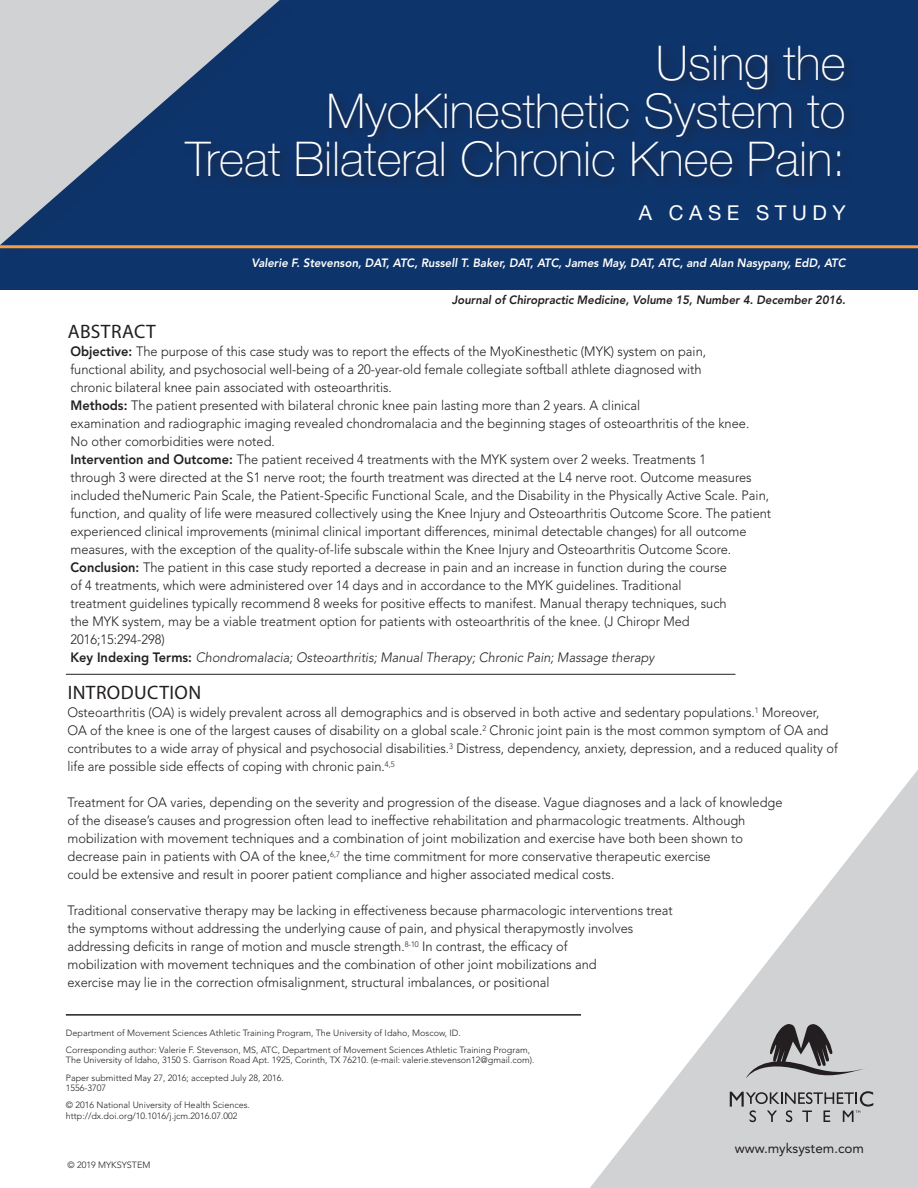
<style>
.page{position:relative;width:918px;height:1188px;background:#fff}
.page>*{position:absolute;margin:0;border:0;box-sizing:border-box;transform-origin:0 0}
.t1{font:100 48px/48px "Helvetica Neue";color:#fff;text-align:right}
.t2{font:20.4px "Helvetica Neue";letter-spacing:.27em;color:#fff}
.t3{font:19.5px "Myriad Pro";letter-spacing:.02em;color:#231f20}
.t4{font:300 13.5px/18px "Avenir";color:#231f20;scale:.95 1}
.t5{font:13.5px "Avenir";color:#231f20}
.t6{font:italic 800 12px "Avenir";color:#fff;scale:.95 1}
.t7{font:italic 800 12px "Avenir";color:#231f20;scale:.95 1}
.t8{font:300 9px/17.2px "Avenir";color:#231f20}
.s1{font-weight:800}
.s2{font-style:italic}
</style>
<div class="page">
<div style="left:0;top:0;width:918px;height:289px;background:#0e346c"></div>
<svg style="left:590px;top:770px;width:328px;height:418px"></svg>
<svg style="left:0;top:0;width:280px;height:245px;fill:#d1d2d4"></svg>
<svg style="left:746px;top:1024px;width:122px;height:55px;background:#a2a1a3"></svg>
<svg style="left:730px;top:1091px;width:143px;height:31px;background:#afafb1"></svg>
<hr style="left:0;top:245px;width:918px;height:3px;background:#f89c3d">
<div style="left:182px;top:42px;width:675px;height:148px;background:#0e336a"></div>
<hr style="left:66px;top:1014px;width:515px;height:2px;background:#231f20">
<hr style="left:66px;top:674px;width:669px;height:1px;background:#231f20">
<h1 class="t1" style="left:185px;top:39px;width:662px">Using the<br>MyoKinesthetic System to<br>Treat Bilateral Chronic Knee Pain:</h1>
<h2 class="t2" style="left:639px;top:201px;width:208px">A CASE STUDY</h2>
<p class="t6" style="left:251px;top:256px;width:627px">Valerie F. Stevenson, DAT, ATC, Russell T. Baker, DAT, ATC, James May, DAT, ATC, and Alan Nasypany, EdD, ATC</p>
<p class="t7" style="left:452px;top:293px;width:416px">Journal of Chiropractic Medicine, Volume 15, Number 4. December 2016.</p>
<h3 class="t3" style="left:68px;top:319px;width:90px">ABSTRACT</h3>
<p class="t4" style="left:70px;top:342px;width:739px"><span class="s1">Objective:</span> The purpose of this case study was to report the effects of the MyoKinesthetic (MYK) system on pain,<br>functional ability, and psychosocial well-being of a 20-year-old female collegiate softball athlete diagnosed with<br>chronic bilateral knee pain associated with osteoarthritis.<br><span class="s1">Methods:</span> The patient presented with bilateral chronic knee pain lasting more than 2 years. A clinical<br>examination and radiographic imaging revealed chondromalacia and the beginning stages of osteoarthritis of the knee.<br>No other comorbidities were noted.<br><span class="s1">Intervention and Outcome:</span> The patient received 4 treatments with the MYK system over 2 weeks. Treatments 1<br>through 3 were directed at the S1 nerve root; the fourth treatment was directed at the L4 nerve root. Outcome measures included theNumeric Pain Scale, the Patient-Specific Functional Scale, and the Disability in the Physically Active Scale. Pain, function, and quality of life were measured collectively using the Knee Injury and Osteoarthritis Outcome Score. The patient experienced clinical improvements (minimal clinical important differences, minimal detectable changes) for all outcome measures, with the exception of the quality-of-life subscale within the Knee Injury and Osteoarthritis Outcome Score.<br><span class="s1">Conclusion:</span> The patient in this case study reported a decrease in pain and an increase in function during the course<br>of 4 treatments, which were administered over 14 days and in accordance to the MYK guidelines. Traditional<br>treatment guidelines typically recommend 8 weeks for positive effects to manifest. Manual therapy techniques, such<br>the MYK system, may be a viable treatment option for patients with osteoarthritis of the knee. (J Chiropr Med 2016;15:294-298)<br><span class="s1">Key Indexing Terms:</span> <span class="s2">Chondromalacia; Osteoarthritis; Manual Therapy; Chronic Pain; Massage therapy</span></p>
<h3 class="t3" style="left:68px;top:681px;width:135px">INTRODUCTION</h3>
<p class="t4" style="left:67px;top:704px;width:812px">Osteoarthritis (OA) is widely prevalent across all demographics and is observed in both active and sedentary populations.<sup>1</sup> Moreover, OA of the knee is one of the largest causes of disability on a global scale.<sup>2</sup> Chronic joint pain is the most common symptom of OA and contributes to a wide array of physical and psychosocial disabilities.<sup>3</sup> Distress, dependency, anxiety, depression, and a reduced quality of life are possible side effects of coping with chronic pain.<sup>4,5</sup></p>
<p class="t4" style="left:67px;top:794px;width:754px">Treatment for OA varies, depending on the severity and progression of the disease. Vague diagnoses and a lack of knowledge of the disease’s causes and progression often lead to ineffective rehabilitation and pharmacologic treatments. Although mobilization with movement techniques and a combination of joint mobilization and exercise have both been shown to decrease pain in patients with OA of the knee,<sup>6,7</sup> the time commitment for more conservative therapeutic exercise<br>could be extensive and result in poorer patient compliance and higher associated medical costs.</p>
<p class="t4" style="left:67px;top:902px;width:639px">Traditional conservative therapy may be lacking in effectiveness because pharmacologic interventions treat the symptoms without addressing the underlying cause of pain, and physical therapymostly involves addressing deficits in range of motion and muscle strength.<sup>8-10</sup> In contrast, the efficacy of<br>mobilization with movement techniques and the combination of other joint mobilizations and<br>exercise may lie in the correction ofmisalignment, structural imbalances, or positional</p>
<p class="t8" style="left:66px;top:1024px;width:466px">Department of Movement Sciences Athletic Training Program, The University of Idaho, Moscow, ID.<br>Corresponding author: Valerie F. Stevenson, MS, ATC, Department of Movement Sciences Athletic Training Program,</p>
<p class="t8" style="left:66px;top:1052px;width:470px">The University of Idaho, 3150 S. Garrison Road Apt. 1925, Corinth, TX 76210. (e-mail: valerie.stevenson12@gmail.com).<br>Paper submitted May 27, 2016; accepted July 28, 2016.</p>
<p class="t8" style="left:66px;top:1079px;width:185px">1556-3707<br>© 2016 National University of Health Sciences.</p>
<p class="t8" style="left:66px;top:1107px;width:173px">http://dx.doi.org/10.1016/j.jcm.2016.07.002</p>
<p class="t8" style="left:68px;top:1156px;width:84px">© 2019 MYKSYSTEM</p>
<p class="t5" style="left:735px;top:1140px;width:131px">www.myksystem.com</p>
</div>
